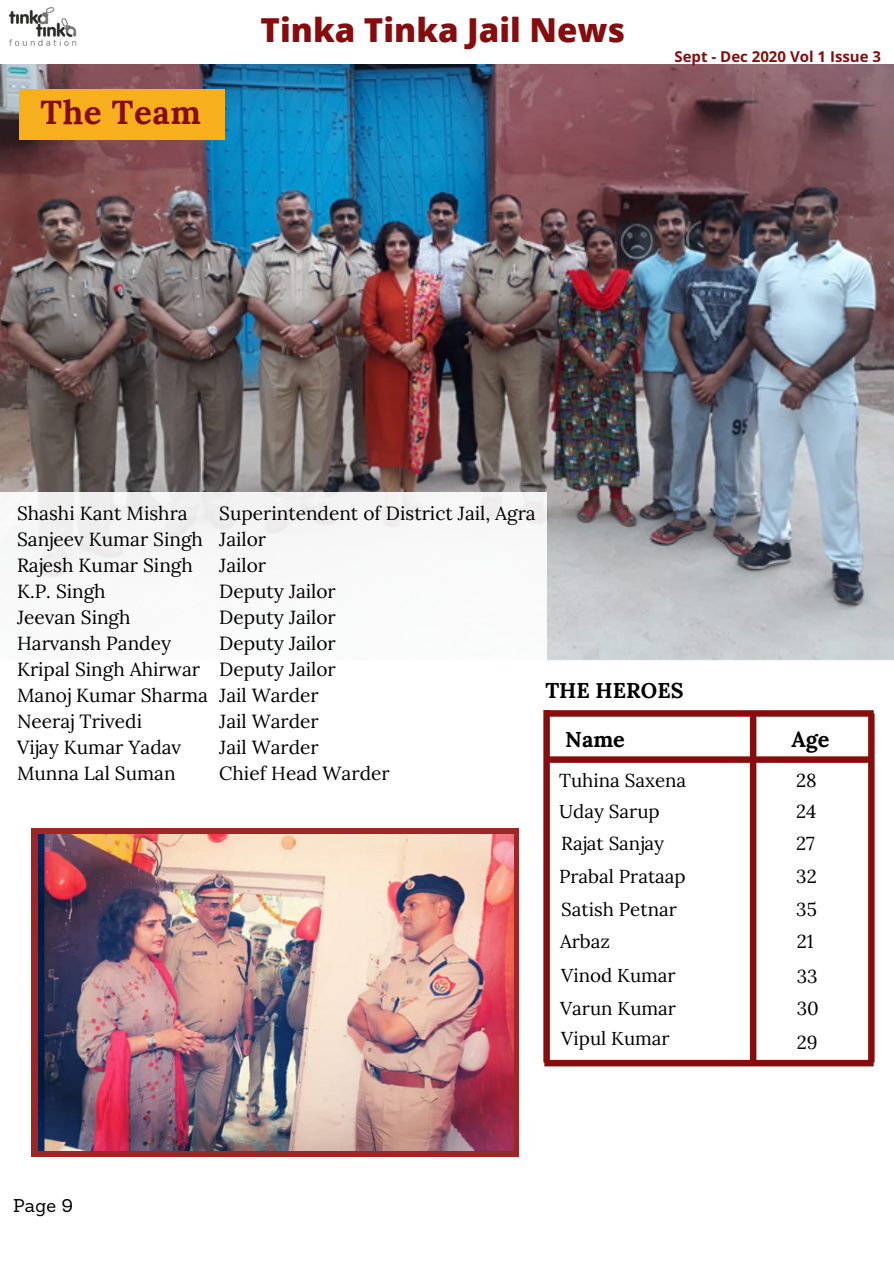
<style>
.page{position:relative;width:894px;height:1264px;background:#fff}
.page>*{position:absolute;margin:0;border:0;box-sizing:border-box;transform-origin:0 0}
.t1{font:700 33.15px "Lora";letter-spacing:.02em;color:#860d0d}
.t2{font:800 33px "Open Sans";color:#860d0d}
.t3{font:700 21.6px "Lora";color:#000}
.t4{font:700 21.45px "Lora";color:#000}
.t5{font:19.05px "Lora";color:#000}
.t6{font:18.75px "Lora";color:#000}
.t7{font:18px "Sanchez";color:#000}
.t8{font:700 15px "Open Sans Hebrew";color:#860d0d}
</style>
<div class="page">
<img style="left:1px;top:65px;width:892px;height:596px">
<img style="left:8px;top:6px;width:69px;height:41px">
<div style="left:0;top:492px;width:547px;height:282px;background:#fff"></div>
<svg style="left:543px;top:710px;width:331px;height:356px"></svg>
<div style="left:19px;top:89px;width:206px;height:51px;background:#f7af1e"></div>
<svg style="left:32px;top:828px;width:487px;height:329px;background:#a22c2d"></svg>
<img style="left:38px;top:834px;width:475px;height:316px">
<p class="t1" style="left:40px;top:91px;width:162px">The Team</p>
<p class="t2" style="left:260px;top:7px;width:366px">Tinka Tinka Jail News</p>
<p class="t8" style="left:674px;top:46px;width:208px">Sept - Dec 2020 Vol 1 Issue 3</p>
<p class="t5" style="left:17px;top:501px;width:172px">Shashi Kant Mishra</p>
<p class="t5" style="left:17px;top:527px;width:187px">Sanjeev Kumar Singh</p>
<p class="t5" style="left:17px;top:553px;width:177px">Rajesh Kumar Singh</p>
<p class="t5" style="left:17px;top:579px;width:90px">K.P. Singh</p>
<p class="t5" style="left:17px;top:605px;width:115px">Jeevan Singh</p>
<p class="t5" style="left:17px;top:630px;width:155px">Harvansh Pandey</p>
<p class="t5" style="left:17px;top:656px;width:184px">Kripal Singh Ahirwar</p>
<p class="t5" style="left:17px;top:682px;width:192px">Manoj Kumar Sharma</p>
<p class="t5" style="left:17px;top:708px;width:126px">Neeraj Trivedi</p>
<p class="t5" style="left:17px;top:734px;width:166px">Vijay Kumar Yadav</p>
<p class="t5" style="left:17px;top:760px;width:160px">Munna Lal Suman</p>
<p class="t5" style="left:219px;top:501px;width:318px">Superintendent of District Jail, Agra</p>
<p class="t5" style="left:219px;top:527px;width:48px">Jailor</p>
<p class="t5" style="left:219px;top:553px;width:48px">Jailor</p>
<p class="t5" style="left:219px;top:579px;width:118px">Deputy Jailor</p>
<p class="t5" style="left:219px;top:605px;width:118px">Deputy Jailor</p>
<p class="t5" style="left:219px;top:630px;width:118px">Deputy Jailor</p>
<p class="t5" style="left:219px;top:656px;width:118px">Deputy Jailor</p>
<p class="t5" style="left:219px;top:682px;width:101px">Jail Warder</p>
<p class="t5" style="left:219px;top:708px;width:101px">Jail Warder</p>
<p class="t5" style="left:219px;top:734px;width:101px">Jail Warder</p>
<p class="t5" style="left:219px;top:760px;width:172px">Chief Head Warder</p>
<p class="t4" style="left:545px;top:676px;width:140px">THE HEROES</p>
<p class="t3" style="left:565px;top:725px;width:61px">Name</p>
<p class="t3" style="left:791px;top:725px;width:40px">Age</p>
<p class="t6" style="left:559px;top:768px;width:129px">Tuhina Saxena</p>
<p class="t6" style="left:796px;top:768px;width:22px">28</p>
<p class="t6" style="left:559px;top:799px;width:102px">Uday Sarup</p>
<p class="t6" style="left:796px;top:799px;width:22px">24</p>
<p class="t6" style="left:561px;top:831px;width:104px">Rajat Sanjay</p>
<p class="t6" style="left:796px;top:863px;width:22px">32</p>
<p class="t6" style="left:561px;top:897px;width:117px">Satish Petnar</p>
<p class="t6" style="left:560px;top:929px;width:51px">Arbaz</p>
<p class="t6" style="left:796px;top:831px;width:20px">27</p>
<p class="t6" style="left:559px;top:863px;width:128px">Prabal Prataap</p>
<p class="t6" style="left:796px;top:897px;width:22px">35</p>
<p class="t6" style="left:796px;top:929px;width:18px">21</p>
<p class="t6" style="left:561px;top:962px;width:116px">Vinod Kumar</p>
<p class="t6" style="left:796px;top:963px;width:22px">33</p>
<p class="t6" style="left:796px;top:995px;width:24px">30</p>
<p class="t6" style="left:561px;top:1025px;width:110px">Vipul Kumar</p>
<p class="t6" style="left:796px;top:1029px;width:22px">29</p>
<p class="t6" style="left:560px;top:995px;width:117px">Varun Kumar</p>
<p class="t7" style="left:13px;top:1194px;width:61px">Page 9</p>
</div>
